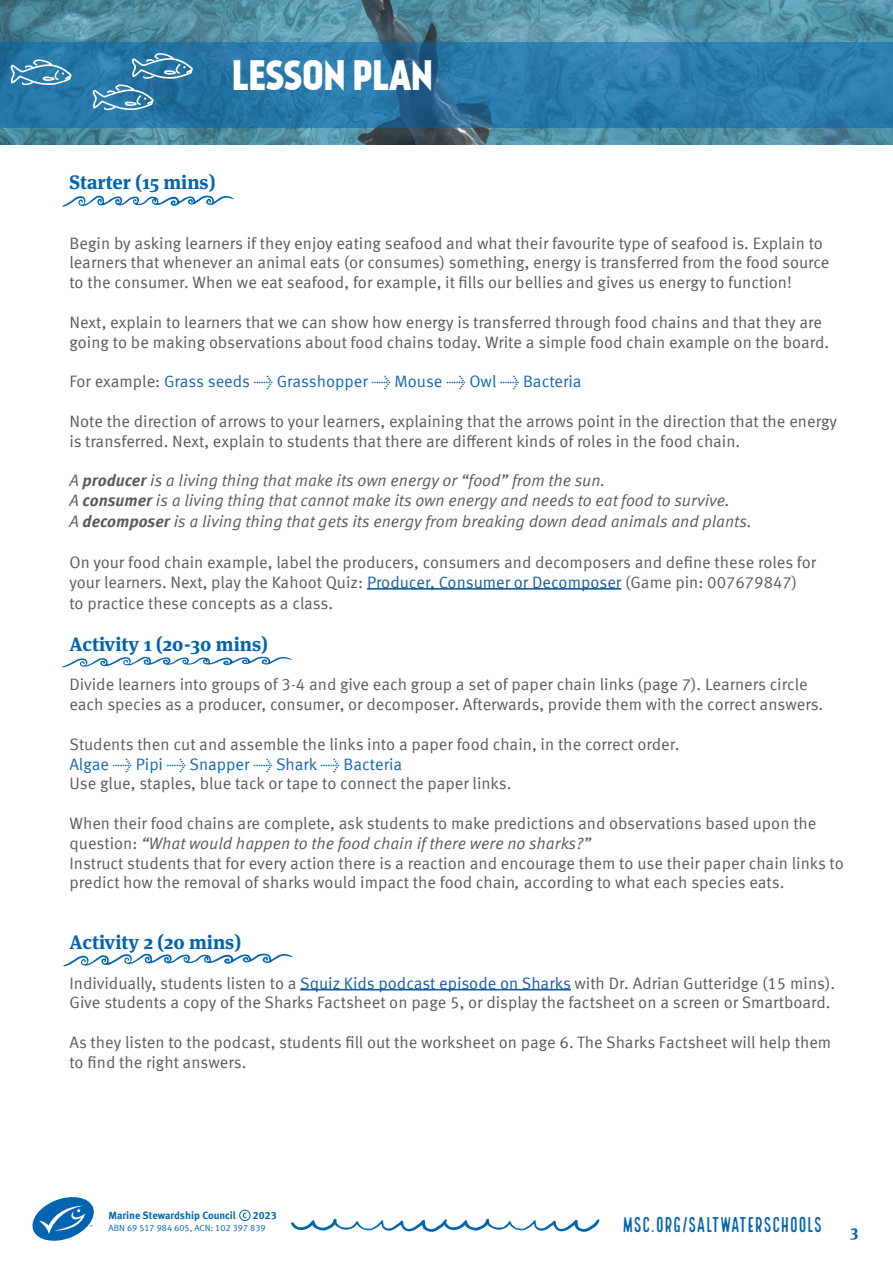
<style>
.page{position:relative;width:893px;height:1263px;background:#fff}
.page>*{position:absolute;margin:0;border:0;box-sizing:border-box;transform-origin:0 0}
.t1{font:40.5px "Kankin";letter-spacing:-.02em;color:#fff}
.t2{font:21px "Local Brewery Four";letter-spacing:-.01em;color:#0164b0}
.t3{font:700 19.5px "Meta Serif Pro";color:#0164b0}
.t4{font:16.5px/19.8px "Meta Offc Pro Norm";color:#585b5c}
.t5{font:16.5px "Meta Offc Pro Norm Ita";color:#585b5c}
.t6{font:16.5px "Meta Offc Pro Norm";color:#1266b2}
.t7{font:700 16.5px "Meta Serif Pro";color:#0164b0}
.t8{font:700 10.5px "Meta Offc Pro";color:#0164b0}
.t9{font:9px "Meta Offc Pro Norm";color:#0164b0}
.s1{color:#585b5c}
.s2{font-family:"Meta Offc Pro";font-weight:700;font-style:italic}
.s3{color:#175d9e}
.s4{color:#1266b2}
.s5{font-family:"Meta Offc Pro Norm Ita"}
</style>
<div class="page">
<svg style="left:291px;top:1219px;width:309px;height:13px"></svg>
<svg style="left:32px;top:1197px;width:62px;height:44px"></svg>
<svg style="left:243px;top:1212px;width:4px;height:6px"></svg>
<div style="left:239px;top:1210px;width:11px;height:11px;border:1px solid #0164b0;border-radius:50%"></div>
<img style="left:0;top:0;width:893px;height:145px">
<hr style="left:367px;top:588px;width:254px;height:2px;background:#175d9e">
<hr style="left:300px;top:989px;width:271px;height:1px;background:#175d9e">
<svg style="left:62px;top:656px;width:230px;height:12px"></svg>
<svg style="left:62px;top:195px;width:172px;height:12px"></svg>
<svg style="left:0;top:43px;width:893px;height:85px;background:#2a78a7"></svg>
<svg style="left:10px;top:59px;width:62px;height:26px;background:#5998bc"></svg>
<svg style="left:93px;top:53px;width:100px;height:57px;background:#4186ae"></svg>
<svg style="left:63px;top:953px;width:230px;height:14px"></svg>
<p class="t1" style="left:232px;top:50px;width:203px">LESSON PLAN</p>
<p class="t3" style="left:69px;top:167px;width:147px">Starter (15 mins)</p>
<p class="t4" style="left:69px;top:232px;width:762px">Begin by asking learners if they enjoy eating seafood and what their favourite type of seafood is. Explain to learners that whenever an animal eats (or consumes) something, energy is transferred from the food source to the consumer. When we eat seafood, for example, it fills our bellies and gives us energy to function!</p>
<p class="t4" style="left:69px;top:311px;width:761px">Next, explain to learners that we can show how energy is transferred through food chains and that they are going to be making observations about food chains today. Write a simple food chain example on the board.</p>
<p class="t6" style="left:69px;top:369px;width:514px"><span class="s1">For example:</span> Grass seeds → Grasshopper → Mouse → Owl → Bacteria</p>
<p class="t4" style="left:69px;top:410px;width:769px">Note the direction of arrows to your learners, explaining that the arrows point in the direction that the energy is transferred. Next, explain to students that there are different kinds of roles in the food chain.</p>
<p class="t5" style="left:69px;top:468px;width:537px">A <span class="s2">producer</span> is a living thing that make its own energy or “food” from the sun.</p>
<p class="t5" style="left:69px;top:488px;width:662px">A <span class="s2">consumer</span> is a living thing that cannot make its own energy and needs to eat food to survive.</p>
<p class="t5" style="left:69px;top:509px;width:684px">A <span class="s2">decomposer</span> is a living thing that gets its energy from breaking down dead animals and plants.</p>
<p class="t4" style="left:69px;top:551px;width:748px;line-height:20.4px">On your food chain example, label the producers, consumers and decomposers and define these roles for your learners. Next, play the Kahoot Quiz: <span class="s3">Producer, Consumer or Decomposer</span> (Game pin: 007679847)<br>to practice these concepts as a class.</p>
<p class="t3" style="left:69px;top:628px;width:200px">Activity 1 (20-30 mins)</p>
<p class="t4" style="left:69px;top:674px;width:755px">Divide learners into groups of 3-4 and give each group a set of paper chain links (page 7). Learners circle each species as a producer, consumer, or decomposer. Afterwards, provide them with the correct answers.</p>
<p class="t4" style="left:69px;top:733px;width:612px">Students then cut and assemble the links into a paper food chain, in the correct order.<br><span class="s4">Algae → Pipi → Snapper → Shark → Bacteria<br></span>Use glue, staples, blue tack or tape to connect the paper links.</p>
<p class="t4" style="left:69px;top:812px;width:749px">When their food chains are complete, ask students to make predictions and observations based upon the question: <span class="s5">“What would happen to the food chain if there were no sharks?”</span></p>
<p class="t4" style="left:69px;top:852px;width:776px">Instruct students that for every action there is a reaction and encourage them to use their paper chain links to predict how the removal of sharks would impact the food chain<span class="s5">,</span> according to what each species eats.</p>
<p class="t3" style="left:69px;top:926px;width:173px">Activity 2 (20 mins)</p>
<p class="t4" style="left:69px;top:972px;width:767px">Individually, students listen to a <span class="s3">Squiz Kids podcast episode on Sharks</span> with Dr. Adrian Gutteridge (15 mins).<br>Give students a copy of the Sharks Factsheet on page 5, or display the factsheet on a screen or Smartboard.</p>
<p class="t4" style="left:69px;top:1031px;width:763px">As they listen to the podcast, students fill out the worksheet on page 6. The Sharks Factsheet will help them to find the right answers.</p>
<p class="t8" style="left:108px;top:1207px;width:129px">Marine Stewardship Council</p>
<p class="t8" style="left:253px;top:1207px;width:25px">2023</p>
<p class="t9" style="left:108px;top:1220px;width:159px">ABN 69 517 984 605, ACN: 102 397 839</p>
<p class="t2" style="left:622px;top:1213px;width:202px">MSC.ORG/SALTWATERSCHOOLS</p>
<p class="t7" style="left:851px;top:1218px;width:9px">3</p>
</div>
